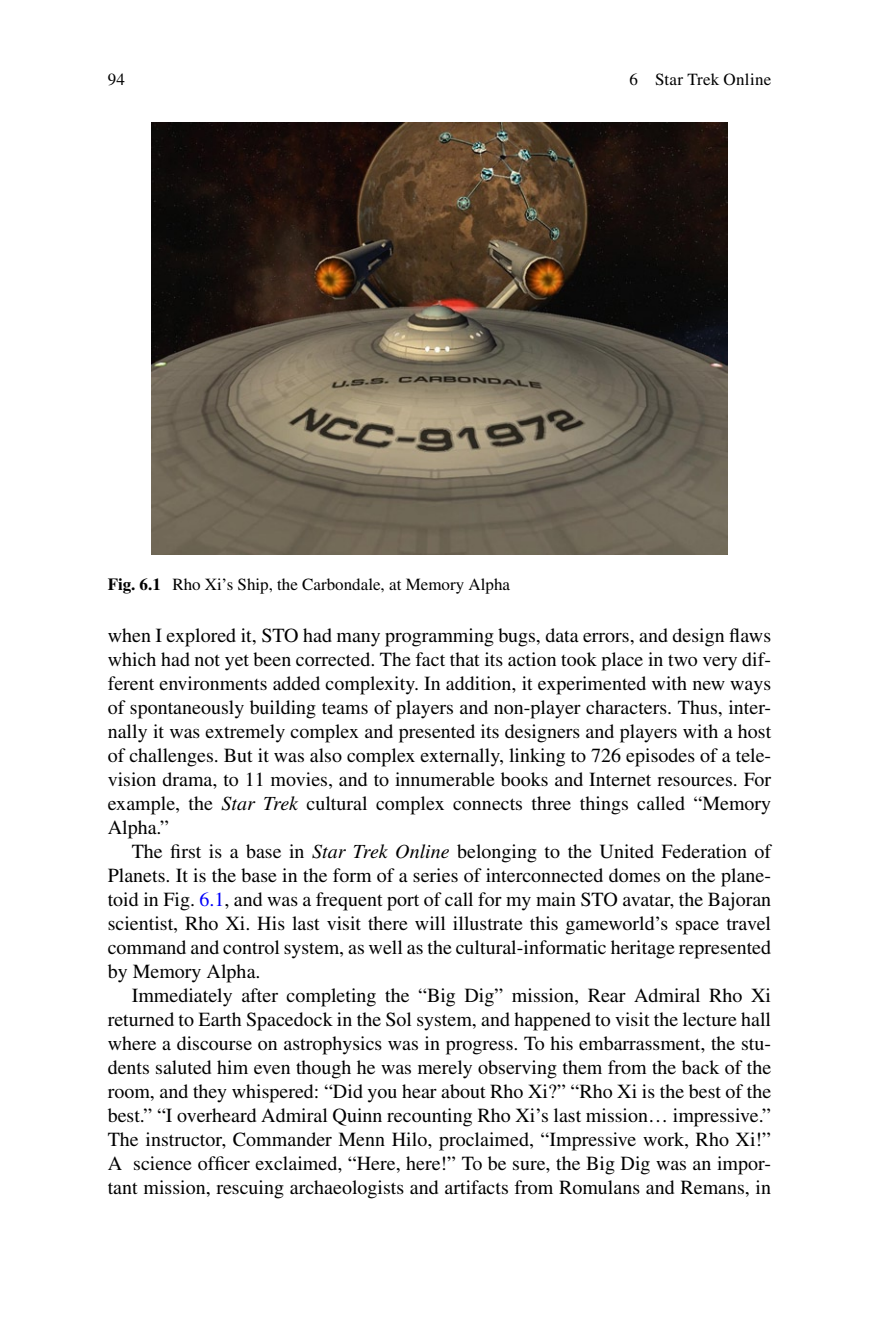
<style>
.page{position:relative;width:879px;height:1333px;background:#fff}
.page>*{position:absolute;margin:0;border:0;box-sizing:border-box;transform-origin:0 0}
.t1{font:20px/24px "Times";color:#000;text-align:justify}
.t2{font:17px "Times";color:#000}
.t3{font:17px "Times";letter-spacing:.02em;color:#000}
.s1{font-weight:700}
.s2{font-style:italic}
.s3{color:#0000fa}
</style>
<div class="page">
<img style="left:151px;top:122px;width:576px;height:432px">
<p class="t2" style="left:108px;top:70px;width:19px">94</p>
<p class="t3" style="left:629px;top:70px;width:143px">6 Star Trek Online</p>
<p class="t2" style="left:108px;top:575px;width:404px"><span class="s1">Fig. 6.1</span> Rho Xi’s Ship, the Carbondale, at Memory Alpha</p>
<p class="t1" style="left:108px;top:623px;width:665px">when I explored it, STO had many programming bugs, data errors, and design flaws which had not yet been corrected. The fact that its action took place in two very dif&shy;ferent environments added complexity. In addition, it experimented with new ways of spontaneously building teams of players and non-player characters. Thus, inter&shy;nally it was extremely complex and presented its designers and players with a host of challenges. But it was also complex externally, linking to 726 episodes of a tele&shy;vision drama, to 11 movies, and to innumerable books and Internet resources. For example, the <span class="s2">Star Trek</span> cultural complex connects three things called “Memory Alpha.”</p>
<p class="t1" style="left:108px;top:839px;width:665px;text-indent:24px">The first is a base in <span class="s2">Star Trek Online</span> belonging to the United Federation of Planets. It is the base in the form of a series of interconnected domes on the plane&shy;toid in Fig. <span class="s3">6.1</span>, and was a frequent port of call for my main STO avatar, the Bajoran scientist, Rho Xi. His last visit there will illustrate this gameworld’s space travel command and control system, as well as the cultural-informatic heritage represented by Memory Alpha.</p>
<p class="t1" style="left:108px;top:983px;width:665px;text-indent:24px">Immediately after completing the “Big Dig” mission, Rear Admiral Rho Xi returned to Earth Spacedock in the Sol system, and happened to visit the lecture hall where a discourse on astrophysics was in progress. To his embarrassment, the stu&shy;dents saluted him even though he was merely observing them from the back of the room, and they whispered: “Did you hear about Rho Xi?” “Rho Xi is the best of the best.” “I overheard Admiral Quinn recounting Rho Xi’s last mission… impressive.” The instructor, Commander Menn Hilo, proclaimed, “Impressive work, Rho Xi!” A science officer exclaimed, “Here, here!” To be sure, the Big Dig was an impor&shy;tant mission, rescuing archaeologists and artifacts from Romulans and Remans, in</p>
</div>
